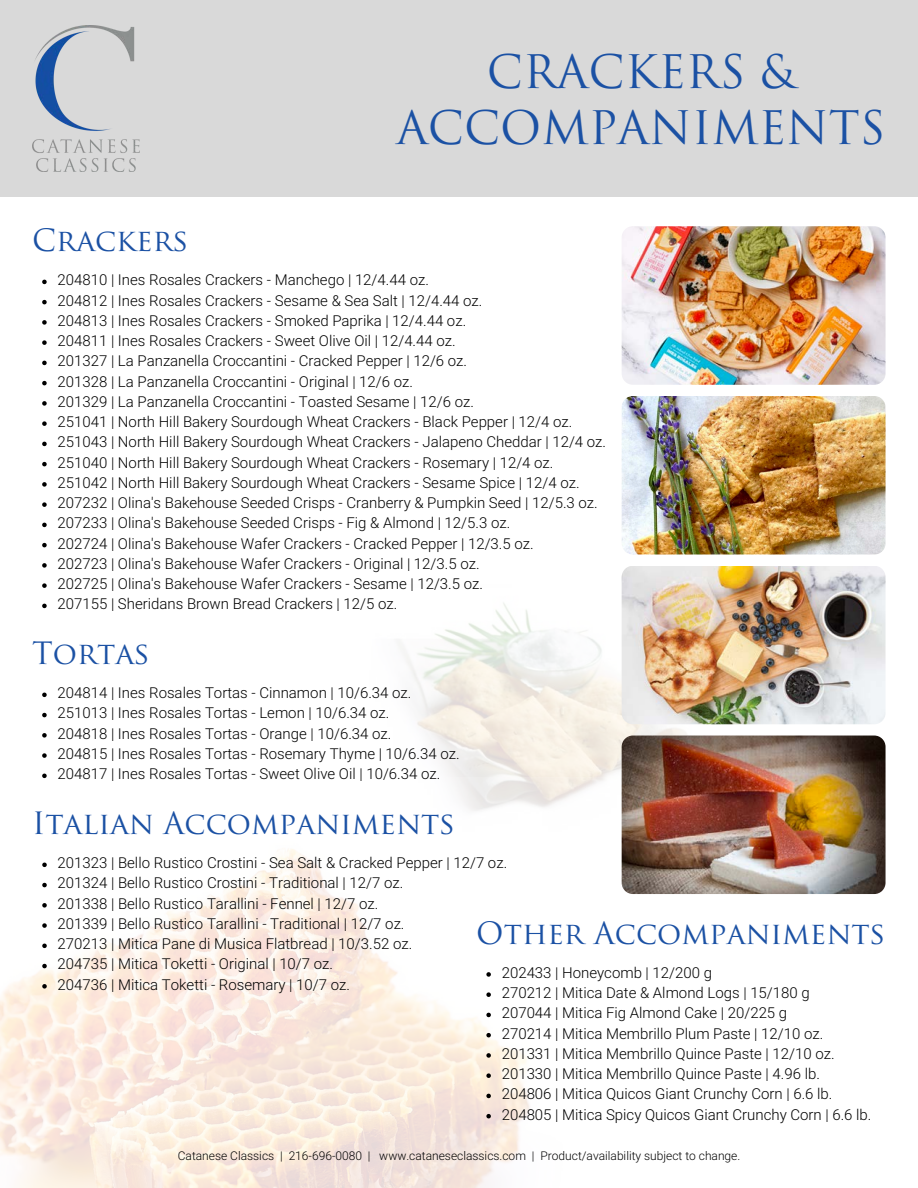
<style>
.page{position:relative;width:918px;height:1188px;background:#fff}
.page>*{position:absolute;margin:0;border:0;box-sizing:border-box;transform-origin:0 0}
.t1{font:45px/56.2px "Trajan Pro";color:#1b51a4;text-align:center}
.t2{font:30px "Trajan Pro";color:#1b51a4}
.t3{font:300 15px "Roboto";color:#000}
.t4{font:300 12px "Roboto";color:#000}
</style>
<div class="page">
<img style="left:399px;top:584px;width:341px;height:248px">
<img style="left:622px;top:226px;width:264px;height:159px;border-radius:11px">
<img style="left:622px;top:736px;width:264px;height:158px;border-radius:11px">
<img style="left:622px;top:396px;width:264px;height:159px;border-radius:11px">
<img style="left:622px;top:566px;width:264px;height:158px;border-radius:11px">
<div style="left:0;top:0;width:918px;height:196px;background:#d9d9d9"></div>
<img style="left:32px;top:25px;width:107px;height:146px">
<img style="left:0;top:777px;width:607px;height:411px">
<svg style="left:42px;top:280px;width:5px;height:4px"></svg>
<svg style="left:42px;top:300px;width:5px;height:4px"></svg>
<svg style="left:42px;top:320px;width:5px;height:5px"></svg>
<svg style="left:42px;top:340px;width:5px;height:5px"></svg>
<svg style="left:42px;top:361px;width:5px;height:4px"></svg>
<svg style="left:42px;top:381px;width:5px;height:4px"></svg>
<svg style="left:42px;top:401px;width:5px;height:5px"></svg>
<svg style="left:42px;top:421px;width:5px;height:5px"></svg>
<svg style="left:42px;top:442px;width:5px;height:4px"></svg>
<svg style="left:42px;top:462px;width:5px;height:4px"></svg>
<svg style="left:42px;top:482px;width:5px;height:5px"></svg>
<svg style="left:42px;top:502px;width:5px;height:5px"></svg>
<svg style="left:42px;top:523px;width:5px;height:4px"></svg>
<svg style="left:42px;top:543px;width:5px;height:4px"></svg>
<svg style="left:42px;top:563px;width:5px;height:5px"></svg>
<svg style="left:42px;top:583px;width:5px;height:5px"></svg>
<svg style="left:42px;top:604px;width:5px;height:4px"></svg>
<svg style="left:42px;top:693px;width:5px;height:4px"></svg>
<svg style="left:42px;top:713px;width:5px;height:4px"></svg>
<svg style="left:42px;top:733px;width:5px;height:5px"></svg>
<svg style="left:42px;top:753px;width:5px;height:5px"></svg>
<svg style="left:42px;top:774px;width:5px;height:4px"></svg>
<svg style="left:42px;top:863px;width:5px;height:4px"></svg>
<svg style="left:42px;top:883px;width:5px;height:4px"></svg>
<svg style="left:42px;top:903px;width:5px;height:5px"></svg>
<svg style="left:42px;top:923px;width:5px;height:5px"></svg>
<svg style="left:42px;top:944px;width:5px;height:4px"></svg>
<svg style="left:42px;top:964px;width:5px;height:4px"></svg>
<svg style="left:42px;top:984px;width:5px;height:5px"></svg>
<svg style="left:486px;top:972px;width:5px;height:5px"></svg>
<svg style="left:486px;top:992px;width:5px;height:5px"></svg>
<svg style="left:486px;top:1013px;width:5px;height:4px"></svg>
<svg style="left:486px;top:1033px;width:5px;height:4px"></svg>
<svg style="left:486px;top:1053px;width:5px;height:5px"></svg>
<svg style="left:486px;top:1073px;width:5px;height:5px"></svg>
<svg style="left:486px;top:1094px;width:5px;height:4px"></svg>
<svg style="left:486px;top:1114px;width:5px;height:4px"></svg>
<p class="t2" style="left:32px;top:229px;width:158px">Crackers</p>
<h2 class="t1" style="left:396px;top:49px;width:491px">CRACKERS &amp;<br>ACCOMPANIMENTS</h2>
<p class="t3" style="left:58px;top:271px;width:373px">204810 | Ines Rosales Crackers - Manchego | 12/4.44 oz.</p>
<p class="t3" style="left:58px;top:292px;width:426px">204812 | Ines Rosales Crackers - Sesame &amp; Sea Salt | 12/4.44 oz.</p>
<p class="t3" style="left:58px;top:312px;width:410px">204813 | Ines Rosales Crackers - Smoked Paprika | 12/4.44 oz.</p>
<p class="t3" style="left:58px;top:332px;width:400px">204811 | Ines Rosales Crackers - Sweet Olive Oil | 12/4.44 oz.</p>
<p class="t3" style="left:58px;top:352px;width:411px">201327 | La Panzanella Croccantini - Cracked Pepper | 12/6 oz.</p>
<p class="t3" style="left:58px;top:373px;width:357px">201328 | La Panzanella Croccantini - Original | 12/6 oz.</p>
<p class="t3" style="left:58px;top:393px;width:418px">201329 | La Panzanella Croccantini - Toasted Sesame | 12/6 oz.</p>
<p class="t3" style="left:58px;top:413px;width:516px">251041 | North Hill Bakery Sourdough Wheat Crackers - Black Pepper | 12/4 oz.</p>
<p class="t3" style="left:58px;top:433px;width:550px">251043 | North Hill Bakery Sourdough Wheat Crackers - Jalapeno Cheddar | 12/4 oz.</p>
<p class="t3" style="left:58px;top:454px;width:497px">251040 | North Hill Bakery Sourdough Wheat Crackers - Rosemary | 12/4 oz.</p>
<p class="t3" style="left:58px;top:474px;width:524px">251042 | North Hill Bakery Sourdough Wheat Crackers - Sesame Spice | 12/4 oz.</p>
<p class="t3" style="left:58px;top:494px;width:542px">207232 | Olina's Bakehouse Seeded Crisps - Cranberry &amp; Pumpkin Seed | 12/5.3 oz.</p>
<p class="t3" style="left:58px;top:514px;width:454px">207233 | Olina's Bakehouse Seeded Crisps - Fig &amp; Almond | 12/5.3 oz.</p>
<p class="t3" style="left:58px;top:535px;width:478px">202724 | Olina's Bakehouse Wafer Crackers - Cracked Pepper | 12/3.5 oz.</p>
<p class="t3" style="left:58px;top:555px;width:424px">202723 | Olina's Bakehouse Wafer Crackers - Original | 12/3.5 oz.</p>
<p class="t3" style="left:58px;top:575px;width:427px">202725 | Olina's Bakehouse Wafer Crackers - Sesame | 12/3.5 oz.</p>
<p class="t3" style="left:58px;top:595px;width:341px">207155 | Sheridans Brown Bread Crackers | 12/5 oz.</p>
<p class="t2" style="left:32px;top:642px;width:119px">Tortas</p>
<h2 class="t3" style="left:58px;top:684px;width:355px">204814 | Ines Rosales Tortas - Cinnamon | 10/6.34 oz.</h2>
<p class="t3" style="left:58px;top:705px;width:333px">251013 | Ines Rosales Tortas - Lemon | 10/6.34 oz.</p>
<p class="t3" style="left:58px;top:725px;width:335px">204818 | Ines Rosales Tortas - Orange | 10/6.34 oz.</p>
<p class="t3" style="left:58px;top:745px;width:404px">204815 | Ines Rosales Tortas - Rosemary Thyme | 10/6.34 oz.</p>
<p class="t3" style="left:58px;top:765px;width:384px">204817 | Ines Rosales Tortas - Sweet Olive Oil | 10/6.34 oz.</p>
<p class="t2" style="left:32px;top:812px;width:424px">Italian Accompaniments</p>
<p class="t3" style="left:58px;top:854px;width:451px">201323 | Bello Rustico Crostini - Sea Salt &amp; Cracked Pepper | 12/7 oz.</p>
<h2 class="t3" style="left:58px;top:875px;width:347px">201324 | Bello Rustico Crostini - Traditional | 12/7 oz.</h2>
<p class="t3" style="left:58px;top:895px;width:322px">201338 | Bello Rustico Tarallini - Fennel | 12/7 oz.</p>
<p class="t3" style="left:58px;top:915px;width:348px">201339 | Bello Rustico Tarallini - Traditional | 12/7 oz.</p>
<p class="t3" style="left:58px;top:935px;width:356px">270213 | Mitica Pane di Musica Flatbread | 10/3.52 oz.</p>
<p class="t3" style="left:58px;top:956px;width:277px">204735 | Mitica Toketti - Original | 10/7 oz.</p>
<p class="t3" style="left:58px;top:976px;width:294px">204736 | Mitica Toketti - Rosemary | 10/7 oz.</p>
<p class="t2" style="left:476px;top:921px;width:411px">Other Accompaniments</p>
<p class="t3" style="left:502px;top:964px;width:212px">202433 | Honeycomb | 12/200 g</p>
<h2 class="t3" style="left:502px;top:984px;width:310px">270212 | Mitica Date &amp; Almond Logs | 15/180 g</h2>
<p class="t3" style="left:502px;top:1004px;width:287px">207044 | Mitica Fig Almond Cake | 20/225 g</p>
<p class="t3" style="left:502px;top:1025px;width:323px">270214 | Mitica Membrillo Plum Paste | 12/10 oz.</p>
<p class="t3" style="left:502px;top:1045px;width:334px">201331 | Mitica Membrillo Quince Paste | 12/10 oz.</p>
<p class="t3" style="left:502px;top:1065px;width:320px">201330 | Mitica Membrillo Quince Paste | 4.96 lb.</p>
<p class="t3" style="left:502px;top:1085px;width:332px">204806 | Mitica Quicos Giant Crunchy Corn | 6.6 lb.</p>
<p class="t3" style="left:502px;top:1106px;width:371px">204805 | Mitica Spicy Quicos Giant Crunchy Corn | 6.6 lb.</p>
<h1 class="t4" style="left:178px;top:1149px;width:564px">Catanese Classics | 216-696-0080 | www.cataneseclassics.com | Product/availability subject to change.</h1>
</div>
